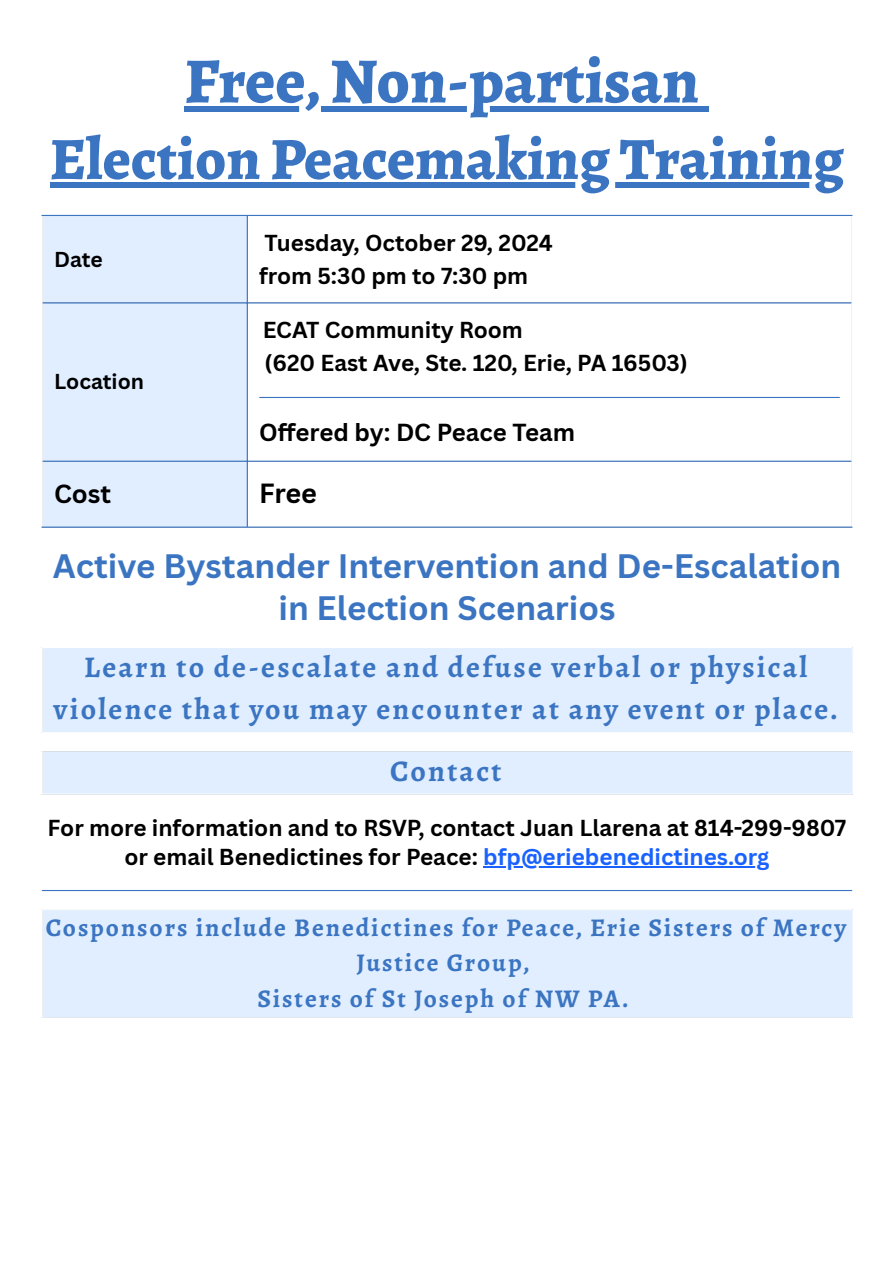
<style>
.page{position:relative;width:894px;height:1263px;background:#fff}
.page>*{position:absolute;margin:0;border:0;box-sizing:border-box;transform-origin:0 0}
.t1{font:800 64.5px "Alegreya";color:#3b75c2}
.t2{font:800 60px "Alegreya";color:#3b75c2}
.t3{font:700 33px/41.7px "Canva Sans";color:#3b75c2;text-align:center}
.t4{font:700 30px/41.7px "Alegreya";letter-spacing:.075em;color:#3b75c2;text-align:center}
.t5{font:700 27px "Canva Sans";color:#000}
.t6{font:700 25.5px/35.4px "Alegreya";letter-spacing:.075em;color:#3b75c2;text-align:center}
.t7{font:700 25.5px "Canva Sans";color:#000}
.t8{font:700 24px "Canva Sans";color:#000}
.t9{font:700 22.5px/32.7px "Canva Sans";color:#000}
.t10{font:700 21px "Canva Sans";color:#000}
.s1{color:#1a62ff}
</style>
<div class="page">
<div style="left:184px;top:106px;width:525px;height:5px;background:#3b75c2"></div>
<div style="left:50px;top:182px;width:793px;height:6px;background:#3b75c2"></div>
<hr style="left:483px;top:866px;width:286px;height:1px;background:#1a62ff">
<div style="left:43px;top:216px;width:204px;height:311px;background:#e0eeff"></div>
<hr style="left:259px;top:397px;width:580px;height:1px;background:#3b75c2">
<hr style="left:247px;top:216px;width:1px;height:311px;background:#3b75c2">
<hr style="left:42px;top:215px;width:810px;height:1px;background:#3b75c2">
<hr style="left:43px;top:302px;width:807px;height:2px;background:#3b75c2">
<hr style="left:43px;top:461px;width:807px;height:1px;background:#3b75c2">
<hr style="left:42px;top:527px;width:810px;height:1px;background:#3b75c2">
<div style="left:42px;top:647px;width:809px;height:86px;background:#e0eeff"></div>
<hr style="left:42px;top:648px;width:1px;height:84px;background:#fff">
<hr style="left:850px;top:648px;width:2px;height:84px;background:#fff">
<hr style="left:42px;top:647px;width:810px;height:1px;background:#fff">
<hr style="left:42px;top:732px;width:810px;height:1px;background:#fff">
<div style="left:42px;top:751px;width:809px;height:43px;background:#e0eeff"></div>
<hr style="left:42px;top:752px;width:1px;height:41px;background:#fff">
<hr style="left:850px;top:752px;width:2px;height:41px;background:#fff">
<hr style="left:42px;top:750px;width:810px;height:2px;background:#fff">
<hr style="left:42px;top:793px;width:810px;height:2px;background:#fff">
<hr style="left:42px;top:890px;width:809px;height:1px;background:#3b75c2">
<div style="left:42px;top:909px;width:809px;height:109px;background:#e0eeff"></div>
<hr style="left:42px;top:910px;width:1px;height:107px;background:#fff">
<hr style="left:850px;top:910px;width:2px;height:107px;background:#fff">
<hr style="left:42px;top:909px;width:810px;height:1px;background:#fff">
<hr style="left:42px;top:1017px;width:810px;height:1px;background:#fff">
<h1 class="t1" style="left:184px;top:37px;width:516px">Free,Non-partisan</h1>
<h1 class="t2" style="left:50px;top:118px;width:795px">Election Peacemaking Training</h1>
<p class="t10" style="left:54px;top:244px;width:50px">Date</p>
<p class="t10" style="left:54px;top:367px;width:91px">Location</p>
<p class="t9" style="left:259px;top:226px;width:295px">Tuesday, October 29, 2024 from 5:30 pm to 7:30 pm</p>
<p class="t9" style="left:262px;top:313px;width:426px">ECAT Community Room<br>(620 East Ave, Ste. 120, Erie, PA 16503)</p>
<h1 class="t8" style="left:259px;top:415px;width:317px">Offered by: DC Peace Team</h1>
<p class="t7" style="left:54px;top:476px;width:59px">Cost</p>
<p class="t5" style="left:259px;top:475px;width:59px">Free</p>
<h3 class="t3" style="left:53px;top:545px;width:789px">Active Bystander Intervention and De-Escalation in Election Scenarios</h3>
<p class="t4" style="left:53px;top:646px;width:786px">Learn to de-escalate and defuse verbal or physical violence that you may encounter at any event or place.</p>
<p class="t4" style="left:390px;top:750px;width:113px">Contact</p>
<p class="t9" style="left:48px;top:813px;width:800px;line-height:29.2px;text-align:center">For more information and to RSVP, contact Juan Llarena at 814-299-9807 or email Benedictines for Peace: <span class="s1">bfp@eriebenedictines.org</span></p>
<p class="t6" style="left:46px;top:910px;width:802px">Cosponsors include Benedictines for Peace, Erie Sisters of Mercy<br>Justice Group,<br>Sisters of St Joseph of NW PA.</p>
</div>
